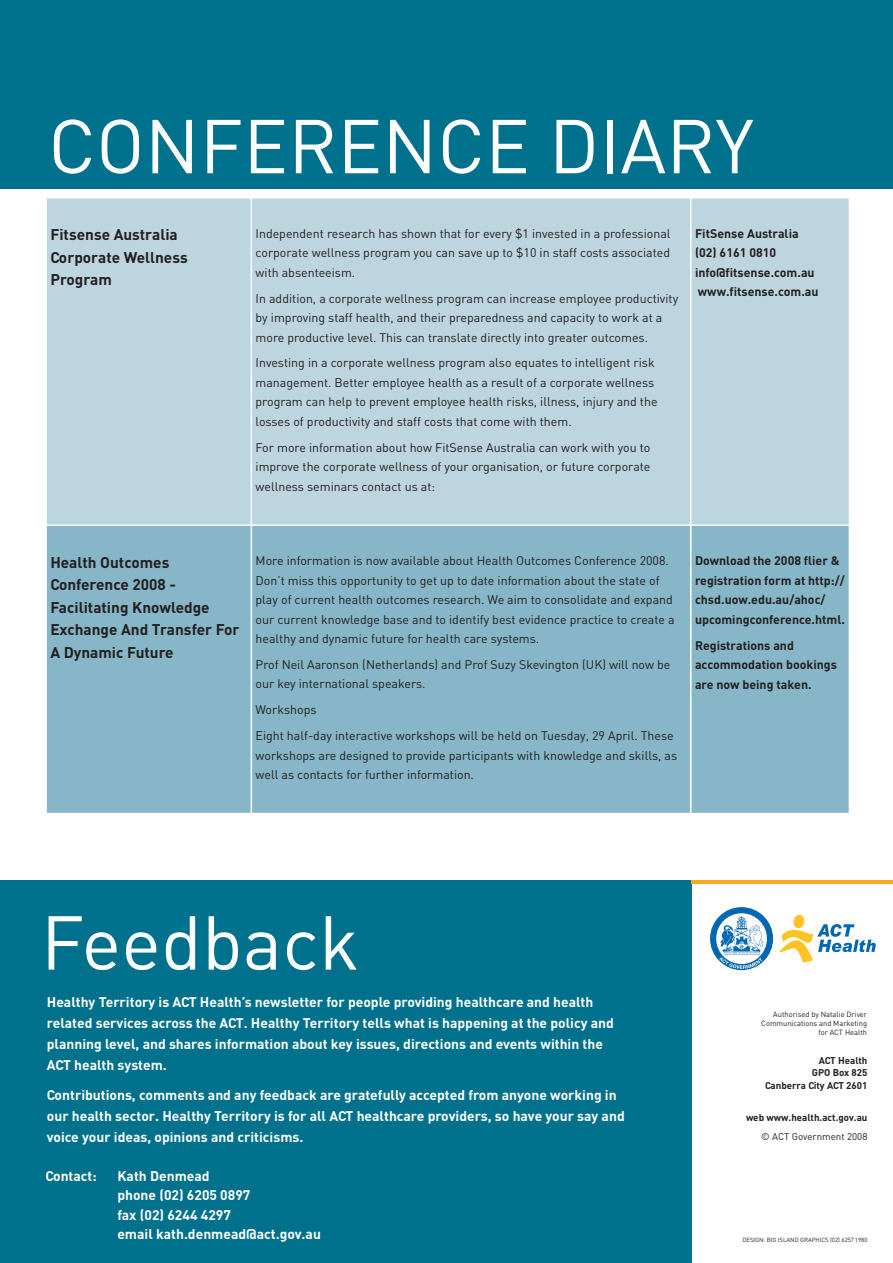
<style>
.page{position:relative;width:893px;height:1263px;background:#fff}
.page>*{position:absolute;margin:0;border:0;box-sizing:border-box;transform-origin:0 0}
.t1{font:75px "DIN";color:#fff}
.t2{font:700 15.3px/22.5px "DIN";color:#231f20}
.t3{font:700 13.8px/21px "DIN";color:#fff}
.t4{font:12.3px/19.5px "DIN";color:#231f20}
.t5{font:700 12.3px/19.5px "DIN";color:#231f20}
.t6{font:700 9.75px/12.8px "DIN";color:#231f20;text-align:right}
.t7{font:9.75px "DIN";color:#231f20}
.t8{font:7.5px/9px "DIN";color:#231f20;text-align:right}
.t9{font:6px "DIN";color:#231f20}
</style>
<div class="page">
<div style="left:0;top:880px;width:691px;height:383px;background:#00718c"></div>
<hr style="left:691px;top:880px;width:202px;height:3px;background:#fba91d">
<svg style="left:710px;top:907px;width:63px;height:63px"></svg>
<svg style="left:779px;top:914px;width:97px;height:49px"></svg>
<div style="left:0;top:0;width:893px;height:189px;background:#00718c"></div>
<div style="left:47px;top:199px;width:802px;height:325px;background:#bdd5df"></div>
<div style="left:47px;top:526px;width:802px;height:287px;background:#86b6c7"></div>
<hr style="left:251px;top:199px;width:1px;height:325px;background:#fff">
<hr style="left:690px;top:199px;width:1px;height:325px;background:#fff">
<hr style="left:251px;top:526px;width:1px;height:287px;background:#fff">
<hr style="left:690px;top:526px;width:1px;height:287px;background:#fff">
<h1 class="t1" style="left:48px;top:120px;width:707px">CONFERENCE DIARY</h1>
<p class="t2" style="left:50px;top:225px;width:139px">Fitsense Australia<br>Corporate Wellness<br>Program</p>
<p class="t4" style="left:256px;top:225px;width:416px;text-align:justify">Independent research has shown that for every $1 invested in a professional corporate wellness program you can save up to $10 in staff costs associated with absenteeism.</p>
<p class="t4" style="left:256px;top:290px;width:424px">In addition, a corporate wellness program can increase employee productivity by improving staff health, and their preparedness and capacity to work at a more productive level. This can translate directly into greater outcomes.</p>
<p class="t4" style="left:256px;top:355px;width:403px">Investing in a corporate wellness program also equates to intelligent risk management. Better employee health as a result of a corporate wellness program can help to prevent employee health risks, illness, injury and the losses of productivity and staff costs that come with them.</p>
<p class="t4" style="left:256px;top:439px;width:396px;text-align:justify">For more information about how FitSense Australia can work with you to improve the corporate wellness of your organisation, or future corporate wellness seminars contact us at:</p>
<p class="t5" style="left:695px;top:225px;width:125px">FitSense Australia (02) 6161 0810 info@fitsense.com.au www.fitsense.com.au</p>
<p class="t2" style="left:50px;top:553px;width:191px">Health Outcomes<br>Conference 2008 -<br>Facilitating Knowledge<br>Exchange And Transfer For<br>A Dynamic Future</p>
<p class="t4" style="left:256px;top:552px;width:420px">More information is now available about Health Outcomes Conference 2008.<br>Don’t miss this opportunity to get up to date information about the state of play of current health outcomes research. We aim to consolidate and expand our current knowledge base and to identify best evidence practice to create a healthy and dynamic future for health care systems.</p>
<p class="t4" style="left:256px;top:656px;width:416px">Prof Neil Aaronson (Netherlands) and Prof Suzy Skevington (UK) will now be our key international speakers.</p>
<p class="t4" style="left:256px;top:698px;width:420px;line-height:26px">Workshops<br>Eight half-day interactive workshops will be held on Tuesday, 29 April. These</p>
<p class="t4" style="left:256px;top:747px;width:423px">workshops are designed to provide participants with knowledge and skills, as well as contacts for further information.</p>
<p class="t5" style="left:695px;top:552px;width:151px">Download the 2008 flier &amp; registration form at http:// chsd.uow.edu.au/ahoc/ upcomingconference.html.</p>
<p class="t5" style="left:695px;top:637px;width:144px">Registrations and accommodation bookings are now being taken.</p>
<h1 class="t1" style="left:41px;top:916px;width:320px">Feedback</h1>
<p class="t3" style="left:47px;top:993px;width:568px">Healthy Territory is ACT Health’s newsletter for people providing healthcare and health related services across the ACT. Healthy Territory tells what is happening at the policy and planning level, and shares information about key issues, directions and events within the ACT health system.</p>
<p class="t3" style="left:47px;top:1086px;width:579px">Contributions, comments and any feedback are gratefully accepted from anyone working in our health sector. Healthy Territory is for all ACT healthcare providers, so have your say and voice your ideas, opinions and criticisms.</p>
<p class="t3" style="left:45px;top:1167px;width:53px">Contact:</p>
<p class="t3" style="left:117px;top:1168px;width:205px;line-height:19.5px">Kath Denmead<br>phone (02) 6205 0897<br>fax (02) 6244 4297<br>email kath.denmead@act.gov.au</p>
<p class="t8" style="left:761px;top:1010px;width:107px">Authorised by Natalie Driver<br>Communications and Marketing for ACT Health</p>
<p class="t6" style="left:765px;top:1055px;width:104px">ACT Health<br>GPO Box 825<br>Canberra City ACT 2601</p>
<p class="t6" style="left:746px;top:1112px;width:123px">web www.health.act.gov.au</p>
<p class="t7" style="left:761px;top:1133px;width:108px">© ACT Government 2008</p>
<p class="t9" style="left:742px;top:1237px;width:127px">DESIGN: BIG ISLAND GRAPHICS (02) 6257 1980</p>
</div>
